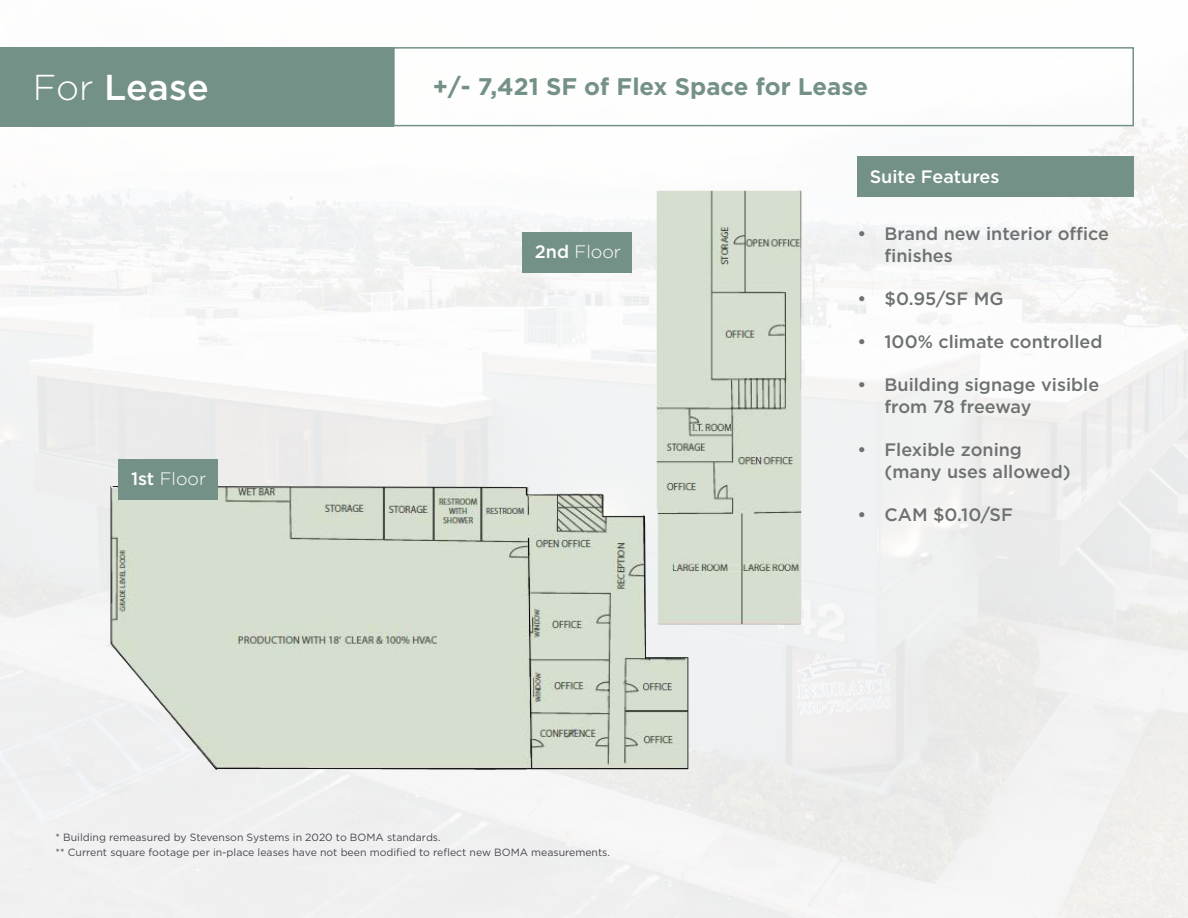
<style>
.page{position:relative;width:1188px;height:918px;background:#fff}
.page>*{position:absolute;margin:0;border:0;box-sizing:border-box;transform-origin:0 0}
.t1{font:500 36px "Gotham";color:#fff}
.t2{font:700 24px "Gotham";color:#749187}
.t3{font:500 18px/21.6px "Gotham";color:#6e7171}
.t4{font:300 18px "Gotham";color:#fff}
.t5{font:500 18px "Gotham";color:#fff}
.t6{font:10.5px/15px "Gotham";color:#494750}
.s1{font-weight:300}
.s2{font-weight:500}
</style>
<div class="page">
<img style="left:100px;top:179px;width:713px;height:614px">
<div style="left:0;top:47px;width:393px;height:79px;background:#749187"></div>
<div style="left:393px;top:47px;width:741px;height:79px;border:2px solid #749187"></div>
<div style="left:858px;top:157px;width:276px;height:40px;background:#749187"></div>
<div style="left:119px;top:459px;width:99px;height:41px;background:#749187"></div>
<div style="left:523px;top:232px;width:109px;height:41px;background:#749187"></div>
<h1 class="t1" style="left:33px;top:64px;width:177px"><span class="s1">For</span> Lease</h1>
<h3 class="t4" style="left:131px;top:467px;width:77px"><span class="s2">1st</span> Floor</h3>
<h2 class="t2" style="left:433px;top:71px;width:437px">+/- 7,421 SF of Flex Space for Lease</h2>
<h3 class="t4" style="left:535px;top:241px;width:88px"><span class="s2">2nd</span> Floor</h3>
<h3 class="t5" style="left:870px;top:164px;width:131px">Suite Features</h3>
<h3 class="t3" style="left:885px;top:223px;width:226px;text-indent:-27px">• Brand new interior office finishes</h3>
<h3 class="t3" style="left:858px;top:288px;width:147px">• $0.95/SF MG</h3>
<h3 class="t3" style="left:858px;top:331px;width:246px">• 100% climate controlled</h3>
<h3 class="t3" style="left:885px;top:374px;width:216px;text-indent:-27px">• Building signage visible from 78 freeway</h3>
<h3 class="t3" style="left:885px;top:439px;width:188px;text-indent:-27px">• Flexible zoning (many uses allowed)</h3>
<h3 class="t3" style="left:858px;top:504px;width:157px">• CAM $0.10/SF</h3>
<p class="t6" style="left:56px;top:829px;width:556px">* Building remeasured by Stevenson Systems in 2020 to BOMA standards.<br>** Current square footage per in-place leases have not been modified to reflect new BOMA measurements.</p>
</div>
